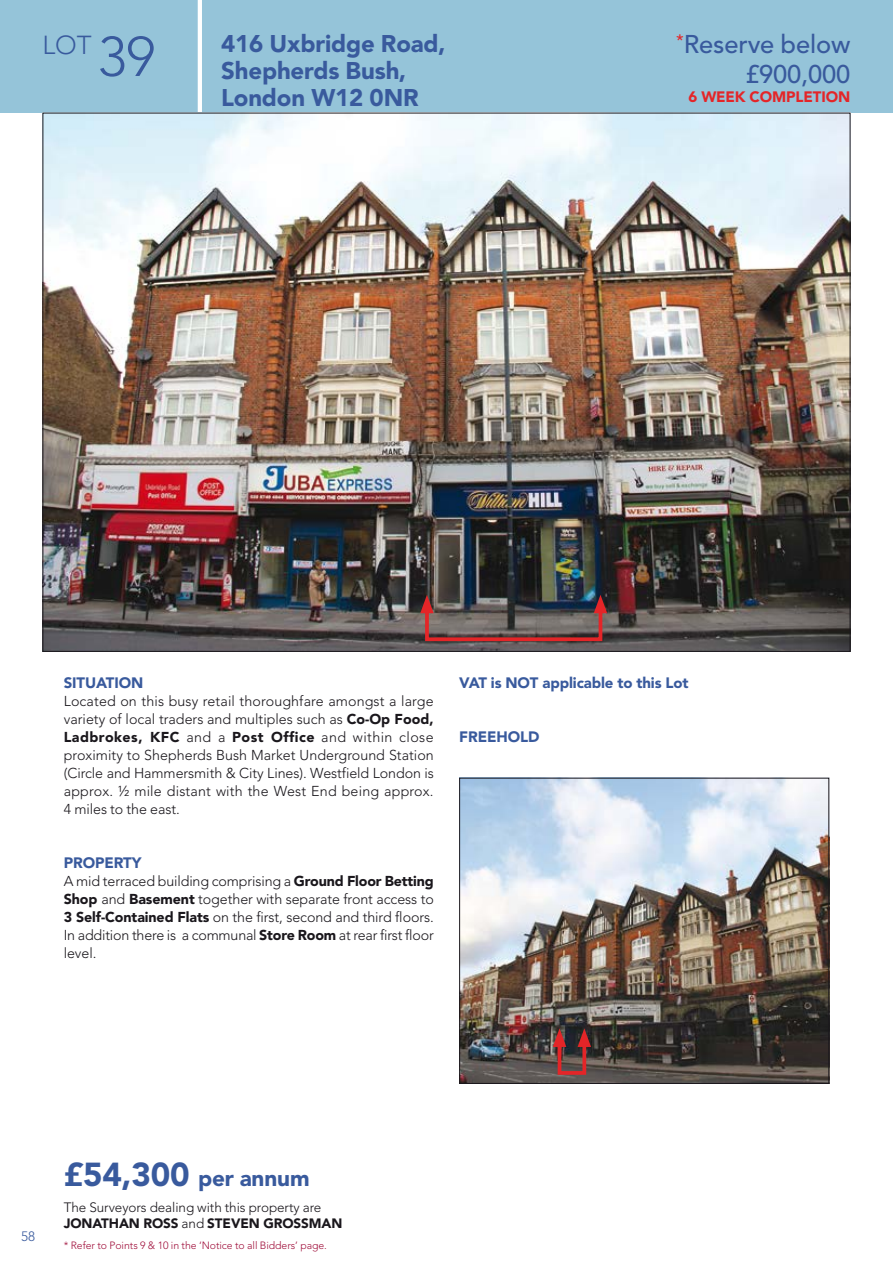
<style>
.page{position:relative;width:893px;height:1263px;background:#fff}
.page>*{position:absolute;margin:0;border:0;box-sizing:border-box;transform-origin:0 0}
.t1{font:300 25.8px "Avenir LT Std";color:#395a9d}
.t2{font:500 25.5px/29.2px "Avenir LT Std";letter-spacing:-.005em;color:#395a9d;text-align:right}
.t3{font:900 24px/27px "Avenir LT Std";letter-spacing:-.005em;color:#395a9d}
.t4{font:900 22.5px "Avenir LT Std";letter-spacing:-.005em;color:#395a9d}
.t5{font:900 15px "Avenir LT Std";letter-spacing:-.005em;color:#395a9d}
.t6{font:900 15px "Avenir LT Std";letter-spacing:-.005em;color:#e42528}
.t7{font:300 14.25px/18px "Avenir LT Std";letter-spacing:-.005em;color:#1a171c;text-align:justify}
.t8{font:300 13.5px/16.5px "Avenir LT Std";letter-spacing:-.005em;color:#1a171c}
.t9{font:300 13.5px "Avenir LT Std";color:#395a9d}
.t10{font:300 10.5px "Avenir LT Std";letter-spacing:-.005em;color:#a00f3b}
.s1{font-size:55.5px}
.s2{font-weight:900}
.s3{font-size:33px}
</style>
<div class="page">
<div style="left:0;top:0;width:893px;height:113px;background:#95c4d9"></div>
<hr style="left:198px;top:0;width:4px;height:113px;background:#fff">
<img style="left:45px;top:115px;width:803px;height:535px">
<div style="left:425px;top:604px;width:177px;height:37px;border:4px solid #e42528"></div>
<svg style="left:420px;top:595px;width:14px;height:18px"></svg>
<svg style="left:594px;top:595px;width:13px;height:18px"></svg>
<img style="left:461px;top:780px;width:366px;height:302px">
<div style="left:459px;top:778px;width:370px;height:306px;border:1px solid #1a171c"></div>
<div style="left:558px;top:1038px;width:28px;height:37px;border:4px solid #e42528"></div>
<svg style="left:553px;top:1028px;width:13px;height:19px"></svg>
<svg style="left:578px;top:1028px;width:13px;height:19px"></svg>
<h1 class="t1" style="left:43px;top:30px;width:114px">LOT <span class="s1">39</span></h1>
<h3 class="t3" style="left:221px;top:30px;width:226px">416 Uxbridge Road,<br>Shepherds Bush,<br>London W12 0NR</h3>
<h2 class="t2" style="left:676px;top:30px;width:176px"><sup>*</sup>Reserve below £900,000</h2>
<p class="t6" style="left:689px;top:88px;width:163px">6 WEEK COMPLETION</p>
<p class="t5" style="left:64px;top:673px;width:81px">SITUATION</p>
<p class="t7" style="left:64px;top:692px;width:372px">Located on this busy retail thoroughfare amongst a large variety of local traders and multiples such as <span class="s2">Co-Op Food, Ladbrokes, KFC</span> and a <span class="s2">Post Office</span> and within close proximity to Shepherds Bush Market Underground Station (Circle and Hammersmith &amp; City Lines). Westfield London is approx. ½ mile distant with the West End being approx.<br>4 miles to the east.</p>
<p class="t5" style="left:64px;top:853px;width:79px">PROPERTY</p>
<p class="t7" style="left:64px;top:872px;width:372px">A mid terraced building comprising a <span class="s2">Ground Floor Betting Shop</span> and <span class="s2">Basement</span> together with separate front access to <span class="s2">3 Self-Contained Flats</span> on the first, second and third floors.<br>In addition there is a communal <span class="s2">Store Room</span> at rear first floor level.</p>
<p class="t5" style="left:459px;top:673px;width:231px">VAT is NOT applicable to this Lot</p>
<p class="t5" style="left:459px;top:727px;width:82px">FREEHOLD</p>
<p class="t9" style="left:21px;top:1229px;width:15px">58</p>
<h3 class="t4" style="left:64px;top:1164px;width:247px"><span class="s3">£54,300</span> per annum</h3>
<p class="t8" style="left:64px;top:1199px;width:280px">The Surveyors dealing with this property are<br><span class="s2">JONATHAN ROSS</span> and <span class="s2">STEVEN GROSSMAN</span></p>
<p class="t10" style="left:64px;top:1239px;width:265px">* Refer to Points 9 &amp; 10 in the ‘Notice to all Bidders’ page.</p>
</div>
